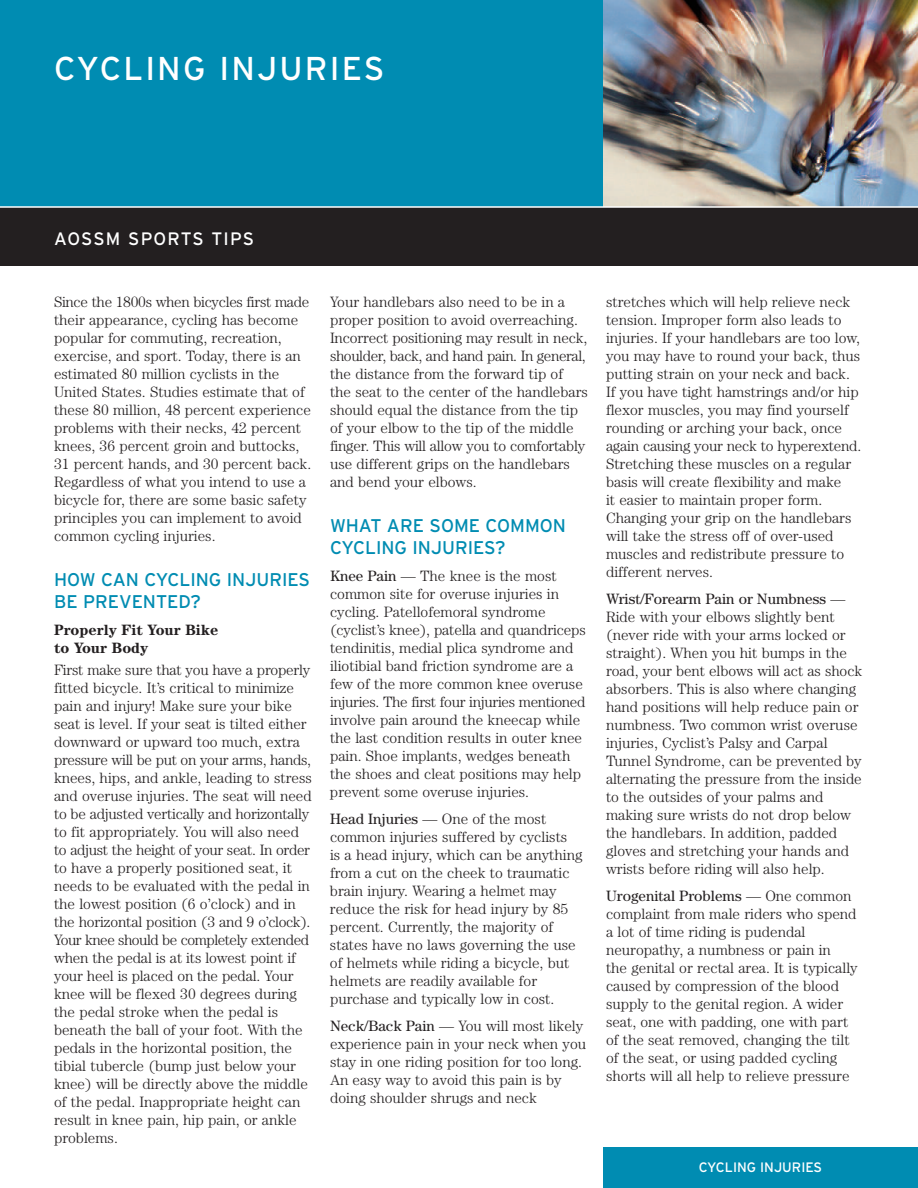
<style>
.page{position:relative;width:918px;height:1188px;background:#fff}
.page>*{position:absolute;margin:0;border:0;box-sizing:border-box;transform-origin:0 0}
.t1{font:33px "Interstate";letter-spacing:.065em;color:#fff}
.t2{font:18.3px/22px "Interstate";color:#008cb2}
.t3{font:18px "Interstate";letter-spacing:.06em;color:#fff}
.t4{font:300 15px/18px "Century";color:#231f20}
.t5{font:700 15px/18px "Century";color:#231f20}
.t6{font:13.65px "Interstate";color:#fff}
.s1{font-weight:400}
</style>
<div class="page">
<div style="left:0;top:0;width:603px;height:207px;background:#008cb2"></div>
<img style="left:603px;top:0;width:315px;height:206px">
<div style="left:0;top:207px;width:918px;height:59px;background:#231f20"></div>
<div style="left:603px;top:1148px;width:315px;height:40px;background:#008cb2"></div>
<hr style="left:0;top:206px;width:918px;height:2px;background:#fff">
<h1 class="t1" style="left:54px;top:50px;width:332px">CYCLING INJURIES</h1>
<p class="t3" style="left:54px;top:228px;width:202px">AOSSM SPORTS TIPS</p>
<p class="t4" style="left:54px;top:294px;width:259px">Since the 1800s when bicycles first made their appearance, cycling has become popular for commuting, recreation, exercise, and sport. Today, there is an estimated 80 million cyclists in the United States. Studies estimate that of these 80 million, 48 percent experience problems with their necks, 42 percent knees, 36 percent groin and buttocks, 31 percent hands, and 30 percent back.<br>Regardless of what you intend to use a bicycle for, there are some basic safety principles you can implement to avoid common cycling injuries.</p>
<p class="t2" style="left:54px;top:569px;width:258px">HOW CAN CYCLING INJURIES<br>BE PREVENTED?</p>
<p class="t5" style="left:54px;top:622px;width:166px">Properly Fit Your Bike to Your Body</p>
<p class="t4" style="left:54px;top:663px;width:259px">First make sure that you have a properly fitted bicycle. It’s critical to minimize pain and injury! Make sure your bike seat is level. If your seat is tilted either downward or upward too much, extra pressure will be put on your arms, hands, knees, hips, and ankle, leading to stress and overuse injuries. The seat will need to be adjusted vertically and horizontally to fit appropriately. You will also need to adjust the height of your seat. In order to have a properly positioned seat, it needs to be evaluated with the pedal in the lowest position (6 o’clock) and in the horizontal position (3 and 9 o’clock).<br>Your knee should be completely extended when the pedal is at its lowest point if your heel is placed on the pedal. Your knee will be flexed 30 degrees during the pedal stroke when the pedal is beneath the ball of your foot. With the pedals in the horizontal position, the tibial tubercle (bump just below your knee) will be directly above the middle of the pedal. Inappropriate height can result in knee pain, hip pain, or ankle problems.</p>
<p class="t4" style="left:330px;top:294px;width:259px">Your handlebars also need to be in a proper position to avoid overreaching.<br>Incorrect positioning may result in neck, shoulder, back, and hand pain. In general, the distance from the forward tip of the seat to the center of the handlebars should equal the distance from the tip of your elbow to the tip of the middle finger. This will allow you to comfortably use different grips on the handlebars and bend your elbows.</p>
<p class="t2" style="left:330px;top:515px;width:238px">WHAT ARE SOME COMMON<br>CYCLING INJURIES?</p>
<p class="t4" style="left:330px;top:568px;width:257px"><span class="s1">Knee Pain</span> — The knee is the most common site for overuse injuries in cycling. Patellofemoral syndrome (cyclist’s knee), patella and quandriceps tendinitis, medial plica syndrome and iliotibial band friction syndrome are a few of the more common knee overuse injuries. The first four injuries mentioned involve pain around the kneecap while the last condition results in outer knee pain. Shoe implants, wedges beneath the shoes and cleat positions may help prevent some overuse injuries.</p>
<p class="t4" style="left:330px;top:811px;width:254px"><span class="s1">Head Injuries</span> — One of the most common injuries suffered by cyclists<br>is a head injury, which can be anything from a cut on the cheek to traumatic brain injury. Wearing a helmet may reduce the risk for head injury by 85 percent. Currently, the majority of states have no laws governing the use of helmets while riding a bicycle, but helmets are readily available for purchase and typically low in cost.</p>
<p class="t4" style="left:330px;top:1018px;width:258px"><span class="s1">Neck/Back Pain</span> — You will most likely experience pain in your neck when you stay in one riding position for too long.<br>An easy way to avoid this pain is by doing shoulder shrugs and neck</p>
<p class="t4" style="left:606px;top:294px;width:257px">stretches which will help relieve neck tension. Improper form also leads to injuries. If your handlebars are too low, you may have to round your back, thus putting strain on your neck and back.<br>If you have tight hamstrings and/or hip flexor muscles, you may find yourself rounding or arching your back, once again causing your neck to hyperextend.<br>Stretching these muscles on a regular basis will create flexibility and make<br>it easier to maintain proper form.<br>Changing your grip on the handlebars will take the stress off of over-used muscles and redistribute pressure to different nerves.</p>
<p class="t4" style="left:606px;top:591px;width:258px"><span class="s1">Wrist/Forearm Pain or Numbness</span> — Ride with your elbows slightly bent (never ride with your arms locked or straight). When you hit bumps in the road, your bent elbows will act as shock absorbers. This is also where changing hand positions will help reduce pain or numbness. Two common wrist overuse injuries, Cyclist’s Palsy and Carpal Tunnel Syndrome, can be prevented by alternating the pressure from the inside to the outsides of your palms and making sure wrists do not drop below the handlebars. In addition, padded gloves and stretching your hands and wrists before riding will also help.</p>
<p class="t4" style="left:606px;top:888px;width:253px"><span class="s1">Urogenital Problems</span> — One common complaint from male riders who spend a lot of time riding is pudendal neuropathy, a numbness or pain in<br>the genital or rectal area. It is typically caused by compression of the blood supply to the genital region. A wider seat, one with padding, one with part of the seat removed, changing the tilt of the seat, or using padded cycling shorts will all help to relieve pressure</p>
<p class="t6" style="left:699px;top:1159px;width:125px">CYCLING INJURIES</p>
</div>
